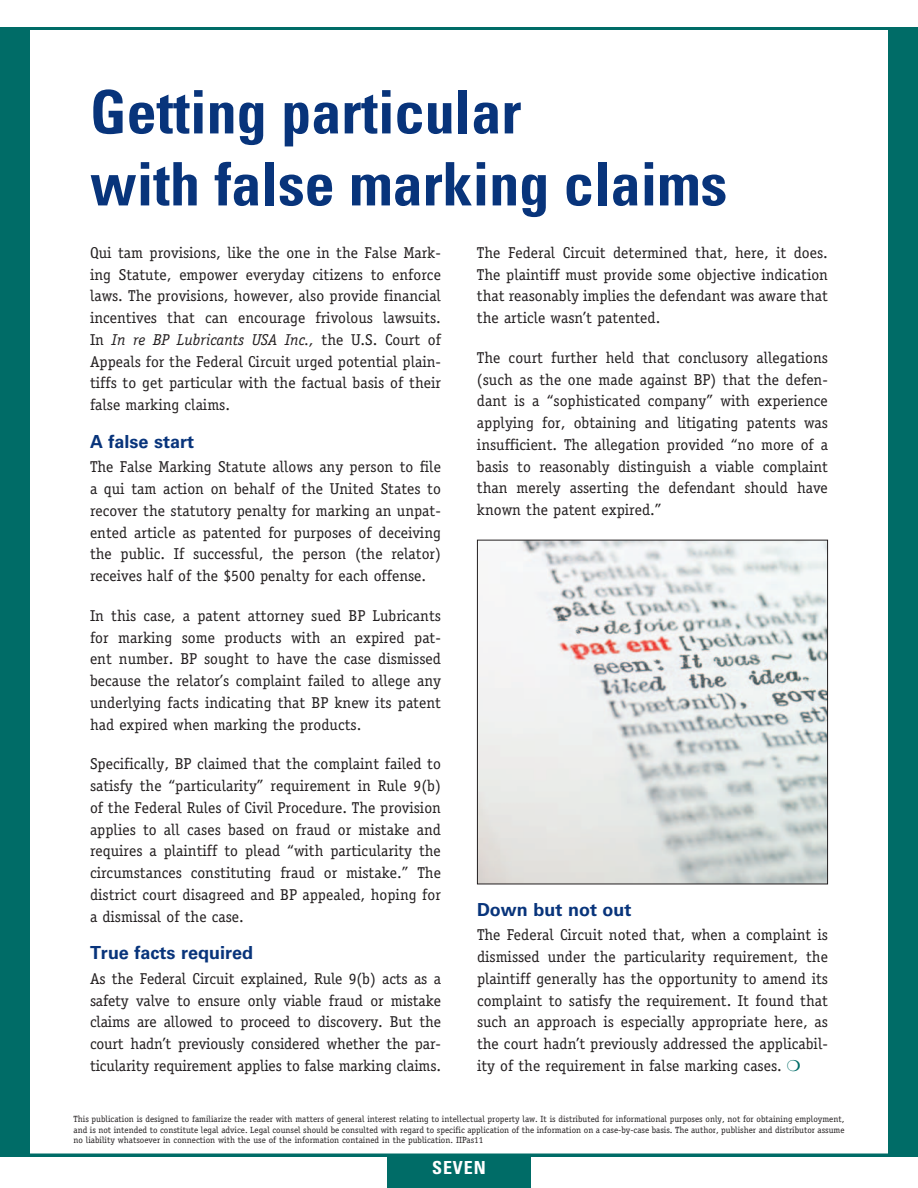
<style>
.page{position:relative;width:918px;height:1188px;background:#fff}
.page>*{position:absolute;margin:0;border:0;box-sizing:border-box;transform-origin:0 0}
.t1{font:700 condensed 60px/72px "Univers LT Std";color:#08347b}
.t2{font:700 18px "Univers LT Std";color:#08347b}
.t3{font:700 condensed 18px "Univers LT Std";letter-spacing:.05em;color:#fff}
.t4{font:15.75px/21.8px "Officina Serif Std";color:#231f20;text-align:justify}
.t5{font:9px/10.5px "Officina Serif Std";color:#231f20;text-align:justify}
.s1{font-style:italic}
</style>
<div class="page">
<div style="left:0;top:27px;width:918px;height:1129px;background:#006c67"></div>
<div style="left:27px;top:27px;width:864px;height:1129px;background:#fff;border:3px solid #006c67"></div>
<div style="left:387px;top:1156px;width:144px;height:32px;background:#006c67"></div>
<img style="left:479px;top:542px;width:347px;height:340px">
<div style="left:477px;top:540px;width:351px;height:344px;border:1px solid #231f20"></div>
<h1 class="t1" style="left:90px;top:76px;width:639px">Getting particular<br>with false marking claims</h1>
<p class="t4" style="left:90px;top:242px;width:353px">Qui tam provisions, like the one in the False Mark&shy;ing Statute, empower everyday citizens to enforce laws. The provisions, however, also provide financial incentives that can encourage frivolous lawsuits.<br>In <span class="s1">In re BP Lubricants USA Inc.,</span> the U.S. Court of Appeals for the Federal Circuit urged potential plain&shy;tiffs to get particular with the factual basis of their false marking claims.</p>
<p class="t2" style="left:90px;top:431px;width:106px">A false start</p>
<p class="t4" style="left:90px;top:456px;width:353px">The False Marking Statute allows any person to file a qui tam action on behalf of the United States to recover the statutory penalty for marking an unpat&shy;ented article as patented for purposes of deceiving the public. If successful, the person (the relator) receives half of the $500 penalty for each offense.</p>
<p class="t4" style="left:90px;top:605px;width:353px">In this case, a patent attorney sued BP Lubricants for marking some products with an expired pat&shy;ent number. BP sought to have the case dismissed because the relator’s complaint failed to allege any underlying facts indicating that BP knew its patent had expired when marking the products.</p>
<p class="t4" style="left:90px;top:753px;width:353px">Specifically, BP claimed that the complaint failed to satisfy the “particularity” requirement in Rule 9(b) of the Federal Rules of Civil Procedure. The provision applies to all cases based on fraud or mistake and requires a plaintiff to plead “with particularity the circumstances constituting fraud or mistake.” The district court disagreed and BP appealed, hoping for a dismissal of the case.</p>
<p class="t2" style="left:90px;top:942px;width:165px">True facts required</p>
<p class="t4" style="left:90px;top:968px;width:353px">As the Federal Circuit explained, Rule 9(b) acts as a safety valve to ensure only viable fraud or mistake claims are allowed to proceed to discovery. But the court hadn’t previously considered whether the par&shy;ticularity requirement applies to false marking claims.</p>
<p class="t4" style="left:477px;top:242px;width:353px">The Federal Circuit determined that, here, it does.<br>The plaintiff must provide some objective indication that reasonably implies the defendant was aware that the article wasn’t patented.</p>
<p class="t4" style="left:477px;top:347px;width:353px">The court further held that conclusory allegations (such as the one made against BP) that the defen&shy;dant is a “sophisticated company” with experience applying for, obtaining and litigating patents was insufficient. The allegation provided “no more of a basis to reasonably distinguish a viable complaint than merely asserting the defendant should have known the patent expired.”</p>
<p class="t2" style="left:477px;top:899px;width:156px">Down but not out</p>
<p class="t4" style="left:477px;top:924px;width:353px">The Federal Circuit noted that, when a complaint is dismissed under the particularity requirement, the plaintiff generally has the opportunity to amend its complaint to satisfy the requirement. It found that such an approach is especially appropriate here, as the court hadn’t previously addressed the applicabil&shy;ity of the requirement in false marking cases.</p>
<p class="t5" style="left:74px;top:1114px;width:773px">This publication is designed to familiarize the reader with matters of general interest relating to intellectual property law. It is distributed for informational purposes only, not for obtaining employment, and is not intended to constitute legal advice. Legal counsel should be consulted with regard to specific application of the information on a case-by-case basis. The author, publisher and distributor assume no liability whatsoever in connection with the use of the information contained in the publication. IIPas11</p>
<p class="t3" style="left:432px;top:1157px;width:55px">SEVEN</p>
</div>
